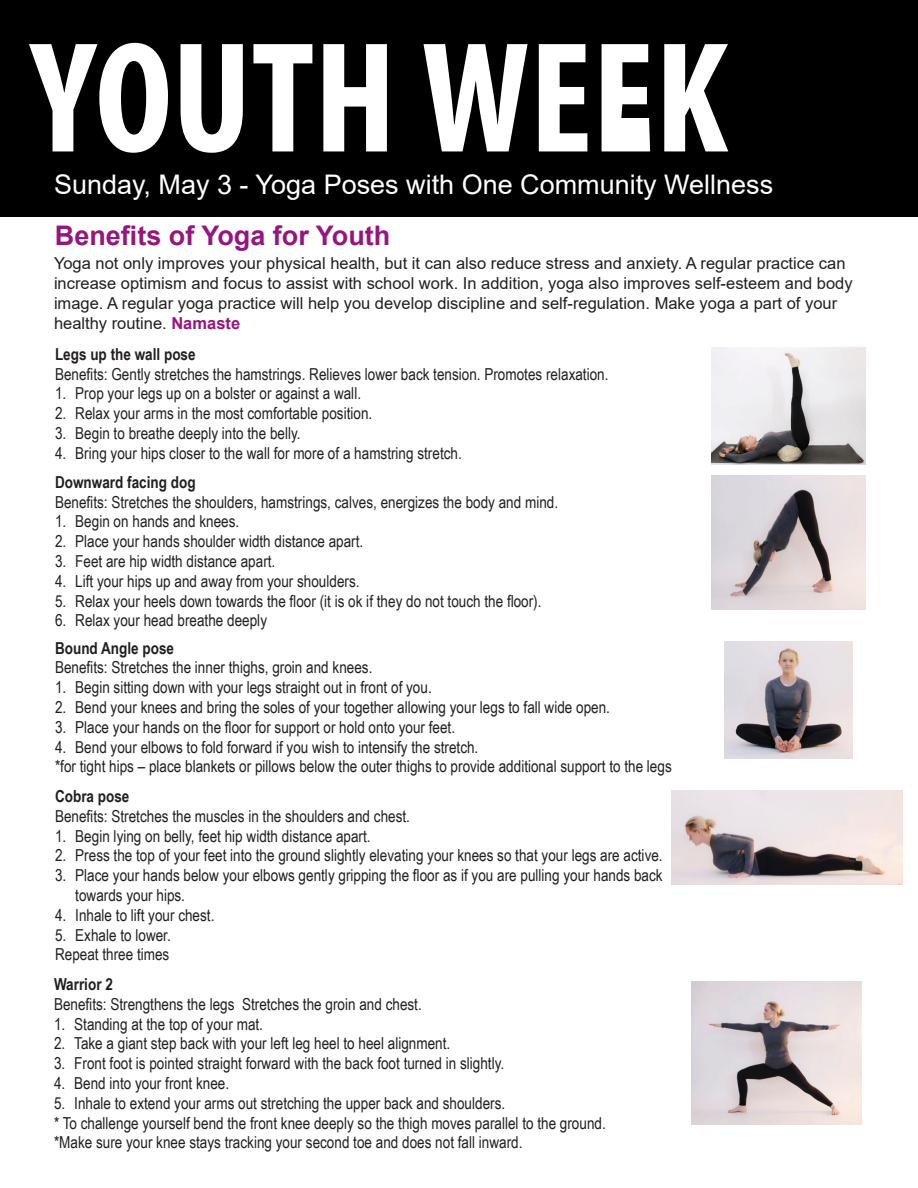
<style>
.page{position:relative;width:918px;height:1188px;background:#fff}
.page>*{position:absolute;margin:0;border:0;box-sizing:border-box;transform-origin:0 0}
.t1{font:27px "Arial";color:#fff}
.t2{font:700 27px "Arial";color:#95167d}
.t3{font:16.5px/19.8px "Arial Narrow";color:#231f20}
.t4{font:16.5px/19.8px "Arial";color:#231f20}
.t5{font:700 16.5px "Arial Narrow";color:#231f20}
.s1{font-weight:700;color:#95167d}
.s2{font-weight:700}
</style>
<div class="page">
<div style="left:0;top:0;width:918px;height:217px;background:#000"></div>
<svg style="left:29px;top:43px;width:139px;height:110px"></svg>
<svg style="left:181px;top:44px;width:62px;height:109px"></svg>
<svg style="left:253px;top:44px;width:59px;height:107px"></svg>
<svg style="left:323px;top:44px;width:64px;height:107px"></svg>
<svg style="left:424px;top:44px;width:104px;height:107px"></svg>
<svg style="left:539px;top:44px;width:48px;height:107px"></svg>
<svg style="left:602px;top:44px;width:48px;height:107px"></svg>
<svg style="left:664px;top:44px;width:64px;height:107px"></svg>
<img style="left:712px;top:348px;width:153px;height:116px">
<img style="left:712px;top:476px;width:153px;height:134px">
<img style="left:725px;top:642px;width:127px;height:116px">
<img style="left:672px;top:790px;width:231px;height:95px">
<img style="left:691px;top:982px;width:171px;height:142px">
<p class="t1" style="left:54px;top:166px;width:721px">Sunday, May 3 - Yoga Poses with One Community Wellness</p>
<p class="t2" style="left:55px;top:216px;width:337px">Benefits of Yoga for Youth</p>
<p class="t4" style="left:54px;top:254px;width:800px">Yoga not only improves your physical health, but it can also reduce stress and anxiety. A regular practice can increase optimism and focus to assist with school work. In addition, yoga also improves self-esteem and body image. A regular yoga practice will help you develop discipline and self-regulation. Make yoga a part of your healthy routine. <span class="s1">Namaste</span></p>
<p class="t5" style="left:55px;top:341px;width:142px">Legs up the wall pose</p>
<p class="t3" style="left:55px;top:363px;width:555px">Benefits: Gently stretches the hamstrings. Relieves lower back tension. Promotes relaxation.</p>
<p class="t3" style="left:55px;top:383px;width:308px">1. Prop your legs up on a bolster or against a wall.</p>
<p class="t3" style="left:55px;top:403px;width:319px">2. Relax your arms in the most comfortable position.</p>
<p class="t3" style="left:55px;top:423px;width:247px">3. Begin to breathe deeply into the belly.</p>
<p class="t3" style="left:55px;top:442px;width:408px">4. Bring your hips closer to the wall for more of a hamstring stretch.</p>
<p class="t3" style="left:55px;top:471px;width:505px"><span class="s2">Downward facing dog<br></span>Benefits: Stretches the shoulders, hamstrings, calves, energizes the body and mind.</p>
<p class="t3" style="left:55px;top:511px;width:186px">1. Begin on hands and knees.</p>
<p class="t3" style="left:55px;top:531px;width:310px">2. Place your hands shoulder width distance apart.</p>
<p class="t3" style="left:55px;top:551px;width:222px">3. Feet are hip width distance apart.</p>
<p class="t3" style="left:55px;top:570px;width:306px">4. Lift your hips up and away from your shoulders.</p>
<p class="t3" style="left:55px;top:590px;width:488px">5. Relax your heels down towards the floor (it is ok if they do not touch the floor).</p>
<p class="t3" style="left:55px;top:610px;width:214px">6. Relax your head breathe deeply</p>
<p class="t3" style="left:55px;top:637px;width:319px"><span class="s2">Bound Angle pose<br></span>Benefits: Stretches the inner thighs, groin and knees.</p>
<p class="t3" style="left:55px;top:677px;width:378px">1. Begin sitting down with your legs straight out in front of you.</p>
<p class="t3" style="left:55px;top:697px;width:557px">2. Bend your knees and bring the soles of your together allowing your legs to fall wide open.</p>
<p class="t3" style="left:55px;top:716px;width:402px">3. Place your hands on the floor for support or hold onto your feet.</p>
<p class="t3" style="left:55px;top:736px;width:425px">4. Bend your elbows to fold forward if you wish to intensify the stretch.</p>
<p class="t3" style="left:55px;top:756px;width:618px">*for tight hips – place blankets or pillows below the outer thighs to provide additional support to the legs</p>
<p class="t3" style="left:55px;top:786px;width:356px"><span class="s2">Cobra pose<br></span>Benefits: Stretches the muscles in the shoulders and chest.</p>
<p class="t3" style="left:55px;top:825px;width:317px">1. Begin lying on belly, feet hip width distance apart.</p>
<p class="t3" style="left:55px;top:845px;width:609px">2. Press the top of your feet into the ground slightly elevating your knees so that your legs are active.</p>
<p class="t3" style="left:75px;top:865px;width:589px;text-indent:-20px">3. Place your hands below your elbows gently gripping the floor as if you are pulling your hands back towards your hips.</p>
<p class="t3" style="left:55px;top:905px;width:161px">4. Inhale to lift your chest.</p>
<p class="t3" style="left:55px;top:924px;width:117px">5. Exhale to lower.</p>
<p class="t3" style="left:55px;top:944px;width:116px">Repeat three times</p>
<p class="t3" style="left:54px;top:974px;width:369px"><span class="s2">Warrior 2<br></span>Benefits: Strengthens the legs Stretches the groin and chest.</p>
<p class="t3" style="left:54px;top:1013px;width:211px">1. Standing at the top of your mat.</p>
<p class="t3" style="left:54px;top:1033px;width:398px">2. Take a giant step back with your left leg heel to heel alignment.</p>
<p class="t3" style="left:54px;top:1053px;width:452px">3. Front foot is pointed straight forward with the back foot turned in slightly.</p>
<p class="t3" style="left:54px;top:1073px;width:177px">4. Bend into your front knee.</p>
<p class="t3" style="left:54px;top:1092px;width:453px">5. Inhale to extend your arms out stretching the upper back and shoulders.</p>
<p class="t3" style="left:54px;top:1112px;width:553px">* To challenge yourself bend the front knee deeply so the thigh moves parallel to the ground.</p>
<p class="t3" style="left:54px;top:1132px;width:470px">*Make sure your knee stays tracking your second toe and does not fall inward.</p>
</div>
